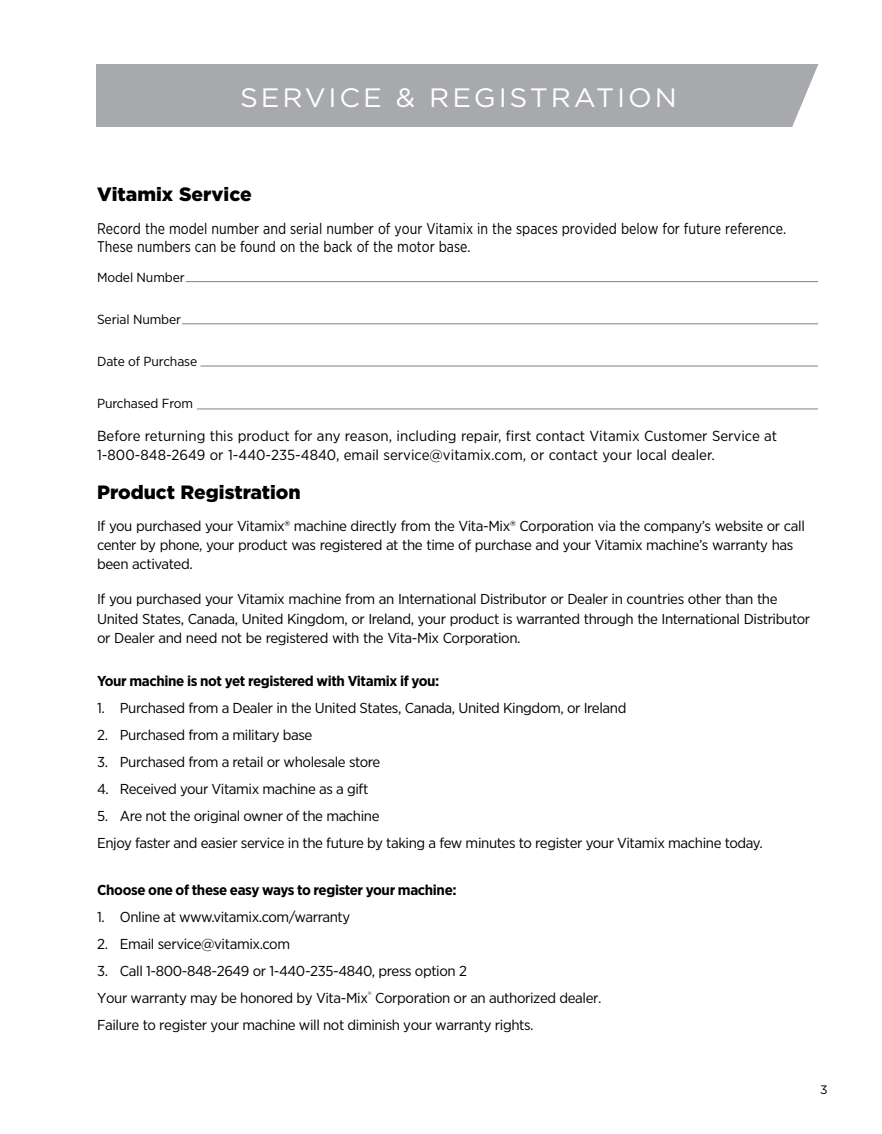
<style>
.page{position:relative;width:882px;height:1134px;background:#fff}
.page>*{position:absolute;margin:0;border:0;box-sizing:border-box;transform-origin:0 0}
.t1{font:26.6px "Gotham";letter-spacing:.1em;color:#fff;scale:1.05 1}
.t2{font:900 19.25px "Gotham";color:#000}
.t3{font:15.4px/17.5px "Gotham Narrow";color:#000;scale:.92 1}
.t4{font:14.53px/19.2px "Gotham Narrow";color:#000;scale:1.05 1}
.t5{font:14.35px/19.2px "Gotham Narrow";letter-spacing:-.025em;color:#000;scale:1.06 1}
.t6{font:700 14.35px "Gotham Narrow";letter-spacing:-.025em;color:#000;scale:1.06 1}
.t7{font:13.12px "Gotham Narrow";letter-spacing:-.01em;color:#000;scale:1.06 1}
.t8{font:12.25px "Gotham";color:#000}
</style>
<div class="page">
<hr style="left:197px;top:409px;width:621px;height:1px;background:#808285">
<hr style="left:200px;top:366px;width:618px;height:1px;background:#808285">
<hr style="left:186px;top:281px;width:632px;height:1px;background:#808285">
<hr style="left:182px;top:324px;width:636px;height:1px;background:#808285">
<div style="left:96px;top:64px;width:725px;height:63px;background:#a7a9ac"></div>
<svg style="left:792px;top:64px;width:29px;height:63px"></svg>
<h1 class="t1" style="left:240px;top:81px;width:201px">SERVICE &amp; REGISTRATIO</h1>
<h1 class="t1" style="left:655px;top:81px;width:23px">N</h1>
<h2 class="t2" style="left:97px;top:181px;width:156px">Vitamix Service</h2>
<p class="t3" style="left:97px;top:220px;width:751px">Record the model number and serial number of your Vitamix in the spaces provided below for future reference.<br>These numbers can be found on the back of the motor base.</p>
<p class="t7" style="left:97px;top:269px;width:84px">Model Number</p>
<p class="t7" style="left:97px;top:311px;width:81px">Serial Number</p>
<p class="t7" style="left:97px;top:353px;width:96px">Date of Purchase</p>
<p class="t7" style="left:97px;top:395px;width:92px">Purchased From</p>
<p class="t4" style="left:97px;top:426px;width:649px">Before returning this product for any reason, including repair, first contact Vitamix Customer Service at<br>1-800-848-2649 or 1-440-235-4840, email service@vitamix.com, or contact your local dealer.</p>
<h2 class="t2" style="left:97px;top:479px;width:205px">Product Registration</h2>
<p class="t5" style="left:97px;top:516px;width:669px">If you purchased your Vitamix® machine directly from the Vita-Mix® Corporation via the company’s website or call center by phone, your product was registered at the time of purchase and your Vitamix machine’s warranty has been activated.</p>
<p class="t5" style="left:97px;top:589px;width:674px">If you purchased your Vitamix machine from an International Distributor or Dealer in countries other than the<br>United States, Canada, United Kingdom, or Ireland, your product is warranted through the International Distributor or Dealer and need not be registered with the Vita-Mix Corporation.</p>
<p class="t6" style="left:97px;top:671px;width:324px">Your machine is not yet registered with Vitamix if you:</p>
<p class="t5" style="left:97px;top:698px;width:501px">1. Purchased from a Dealer in the United States, Canada, United Kingdom, or Ireland</p>
<p class="t5" style="left:97px;top:725px;width:205px">2. Purchased from a military base</p>
<p class="t5" style="left:97px;top:752px;width:269px">3. Purchased from a retail or wholesale store</p>
<p class="t5" style="left:97px;top:779px;width:257px">4. Received your Vitamix machine as a gift</p>
<p class="t5" style="left:97px;top:802px;width:629px;line-height:27.1px">5. Are not the original owner of the machine<br>Enjoy faster and easier service in the future by taking a few minutes to register your Vitamix machine today.</p>
<p class="t6" style="left:97px;top:880px;width:341px">Choose one of these easy ways to register your machine:</p>
<p class="t5" style="left:97px;top:907px;width:240px">1. Online at www.vitamix.com/warranty</p>
<p class="t5" style="left:97px;top:934px;width:184px">2. Email service@vitamix.com</p>
<p class="t5" style="left:97px;top:957px;width:477px;line-height:27.1px">3. Call 1-800-848-2649 or 1-440-235-4840, press option 2<br>Your warranty may be honored by Vita-Mix<sup>®</sup> Corporation or an authorized dealer.<br>Failure to register your machine will not diminish your warranty rights.</p>
<p class="t8" style="left:820px;top:1082px;width:9px">3</p>
</div>
